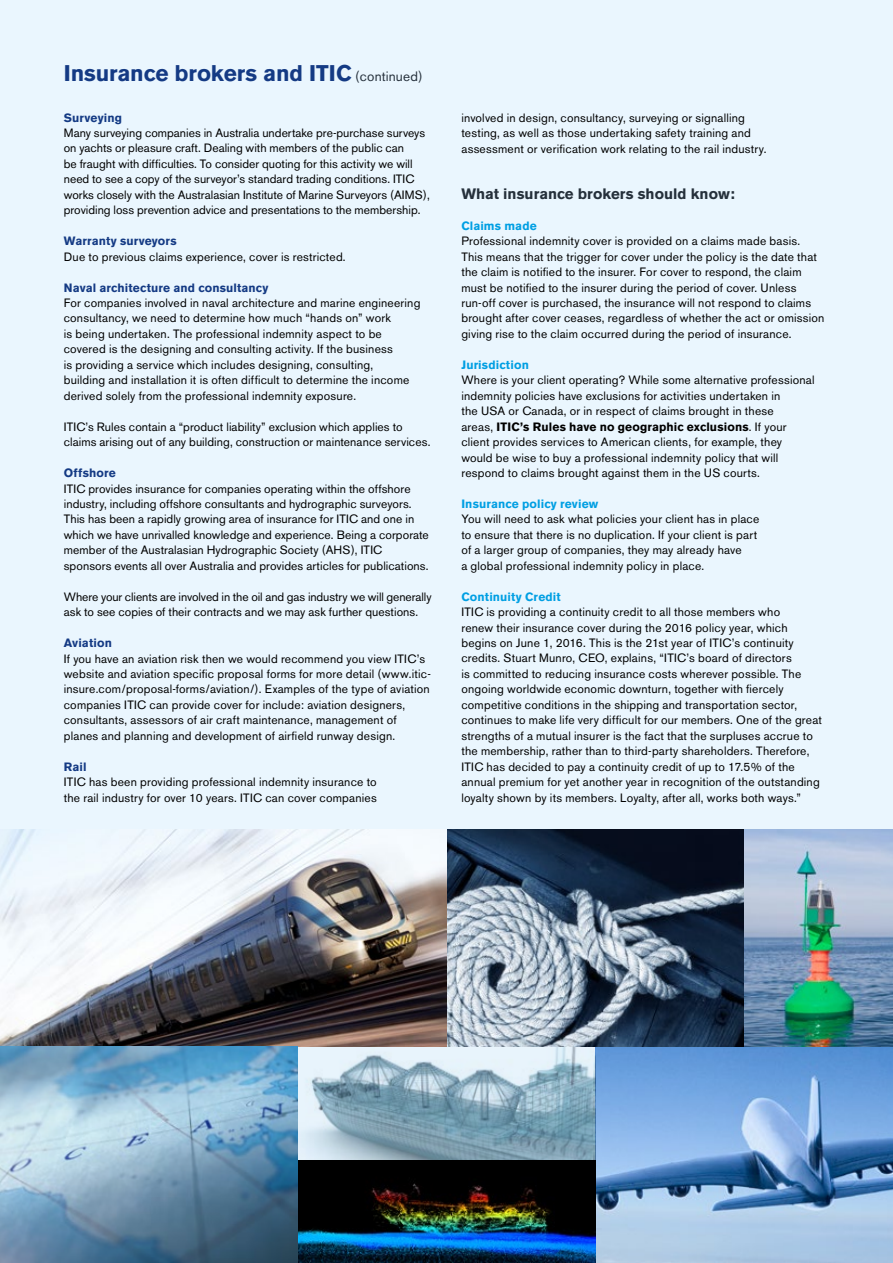
<style>
.page{position:relative;width:893px;height:1263px;background:#eaf6fe}
.page>*{position:absolute;margin:0;border:0;box-sizing:border-box;transform-origin:0 0}
.t1{font:700 22.5px "Akzidenz Grotesk BE";letter-spacing:-.005em;color:#143a84}
.t2{font:700 15px "Akzidenz Grotesk BE";letter-spacing:.005em;color:#25303b}
.t3{font:12px/15.5px "Akzidenz Grotesk BE";letter-spacing:.015em;color:#000}
.t4{font:12px/15.5px "Akzidenz Grotesk BE";letter-spacing:-.005em;color:#000}
.t5{font:700 12px "Akzidenz Grotesk BE";letter-spacing:.01em;color:#143a84}
.t6{font:700 12px "Akzidenz Grotesk BE";letter-spacing:.01em;color:#009fe3}
.s1{font-weight:400;font-size:13.5px;color:#25303b}
.s2{font-weight:700}
</style>
<div class="page">
<img style="left:0;top:829px;width:893px;height:434px">
<hr style="left:892px;top:0;width:1px;height:411px;background:#fff">
<h1 class="t1" style="left:64px;top:60px;width:360px">Insurance brokers and ITIC <span class="s1">(continued)</span></h1>
<p class="t5" style="left:64px;top:110px;width:60px">Surveying</p>
<p class="t3" style="left:64px;top:125px;width:368px">Many surveying companies in Australia undertake pre-purchase surveys on yachts or pleasure craft. Dealing with members of the public can<br>be fraught with difficulties. To consider quoting for this activity we will need to see a copy of the surveyor’s standard trading conditions. ITIC works closely with the Australasian Institute of Marine Surveyors (AIMS), providing loss prevention advice and presentations to the membership.</p>
<p class="t5" style="left:64px;top:234px;width:114px">Warranty surveyors</p>
<p class="t3" style="left:64px;top:249px;width:283px">Due to previous claims experience, cover is restricted.</p>
<p class="t5" style="left:64px;top:280px;width:206px">Naval architecture and consultancy</p>
<p class="t3" style="left:64px;top:295px;width:358px">For companies involved in naval architecture and marine engineering consultancy, we need to determine how much “hands on” work<br>is being undertaken. The professional indemnity aspect to be covered is the designing and consulting activity. If the business<br>is providing a service which includes designing, consulting,<br>building and installation it is often difficult to determine the income derived solely from the professional indemnity exposure.</p>
<p class="t3" style="left:64px;top:419px;width:368px">ITIC’s Rules contain a “product liability” exclusion which applies to claims arising out of any building, construction or maintenance services.</p>
<p class="t5" style="left:64px;top:466px;width:54px">Offshore</p>
<p class="t3" style="left:64px;top:481px;width:367px">ITIC provides insurance for companies operating within the offshore industry, including offshore consultants and hydrographic surveyors.<br>This has been a rapidly growing area of insurance for ITIC and one in which we have unrivalled knowledge and experience. Being a corporate member of the Australasian Hydrographic Society (AHS), ITIC sponsors events all over Australia and provides articles for publications.</p>
<p class="t4" style="left:64px;top:589px;width:369px">Where your clients are involved in the oil and gas industry we will generally ask to see copies of their contracts and we may ask further questions.</p>
<p class="t5" style="left:64px;top:636px;width:50px">Aviation</p>
<p class="t3" style="left:64px;top:651px;width:369px">If you have an aviation risk then we would recommend you view ITIC’s website and aviation specific proposal forms for more detail (www.itic&shy;insure.com/proposal-forms/aviation/). Examples of the type of aviation companies ITIC can provide cover for include: aviation designers, consultants, assessors of air craft maintenance, management of planes and planning and development of airfield runway design.</p>
<p class="t5" style="left:64px;top:759px;width:24px">Rail</p>
<p class="t3" style="left:64px;top:774px;width:314px">ITIC has been providing professional indemnity insurance to the rail industry for over 10 years. ITIC can cover companies</p>
<p class="t3" style="left:461px;top:110px;width:307px">involved in design, consultancy, surveying or signalling testing, as well as those undertaking safety training and assessment or verification work relating to the rail industry.</p>
<p class="t2" style="left:461px;top:185px;width:275px">What insurance brokers should know:</p>
<p class="t6" style="left:461px;top:219px;width:77px">Claims made</p>
<p class="t3" style="left:461px;top:233px;width:365px">Professional indemnity cover is provided on a claims made basis.<br>This means that the trigger for cover under the policy is the date that the claim is notified to the insurer. For cover to respond, the claim must be notified to the insurer during the period of cover. Unless run-off cover is purchased, the insurance will not respond to claims brought after cover ceases, regardless of whether the act or omission giving rise to the claim occurred during the period of insurance.</p>
<p class="t6" style="left:461px;top:358px;width:69px">Jurisdiction</p>
<p class="t3" style="left:461px;top:372px;width:355px">Where is your client operating? While some alternative professional indemnity policies have exclusions for activities undertaken in<br>the USA or Canada, or in respect of claims brought in these<br>areas, <span class="s2">ITIC’s Rules have no geographic exclusions</span>. If your client provides services to American clients, for example, they would be wise to buy a professional indemnity policy that will respond to claims brought against them in the US courts.</p>
<p class="t6" style="left:461px;top:497px;width:138px">Insurance policy review</p>
<p class="t3" style="left:461px;top:511px;width:299px">You will need to ask what policies your client has in place to ensure that there is no duplication. If your client is part of a larger group of companies, they may already have<br>a global professional indemnity policy in place.</p>
<p class="t6" style="left:461px;top:589px;width:101px">Continuity Credit</p>
<p class="t3" style="left:461px;top:604px;width:362px">ITIC is providing a continuity credit to all those members who<br>renew their insurance cover during the 2016 policy year, which begins on June 1, 2016. This is the 21st year of ITIC’s continuity credits. Stuart Munro, CEO, explains, “ITIC’s board of directors<br>is committed to reducing insurance costs wherever possible. The ongoing worldwide economic downturn, together with fiercely competitive conditions in the shipping and transportation sector, continues to make life very difficult for our members. One of the great strengths of a mutual insurer is the fact that the surpluses accrue to the membership, rather than to third-party shareholders. Therefore, ITIC has decided to pay a continuity credit of up to 17.5% of the annual premium for yet another year in recognition of the outstanding loyalty shown by its members. Loyalty, after all, works both ways.”</p>
</div>
